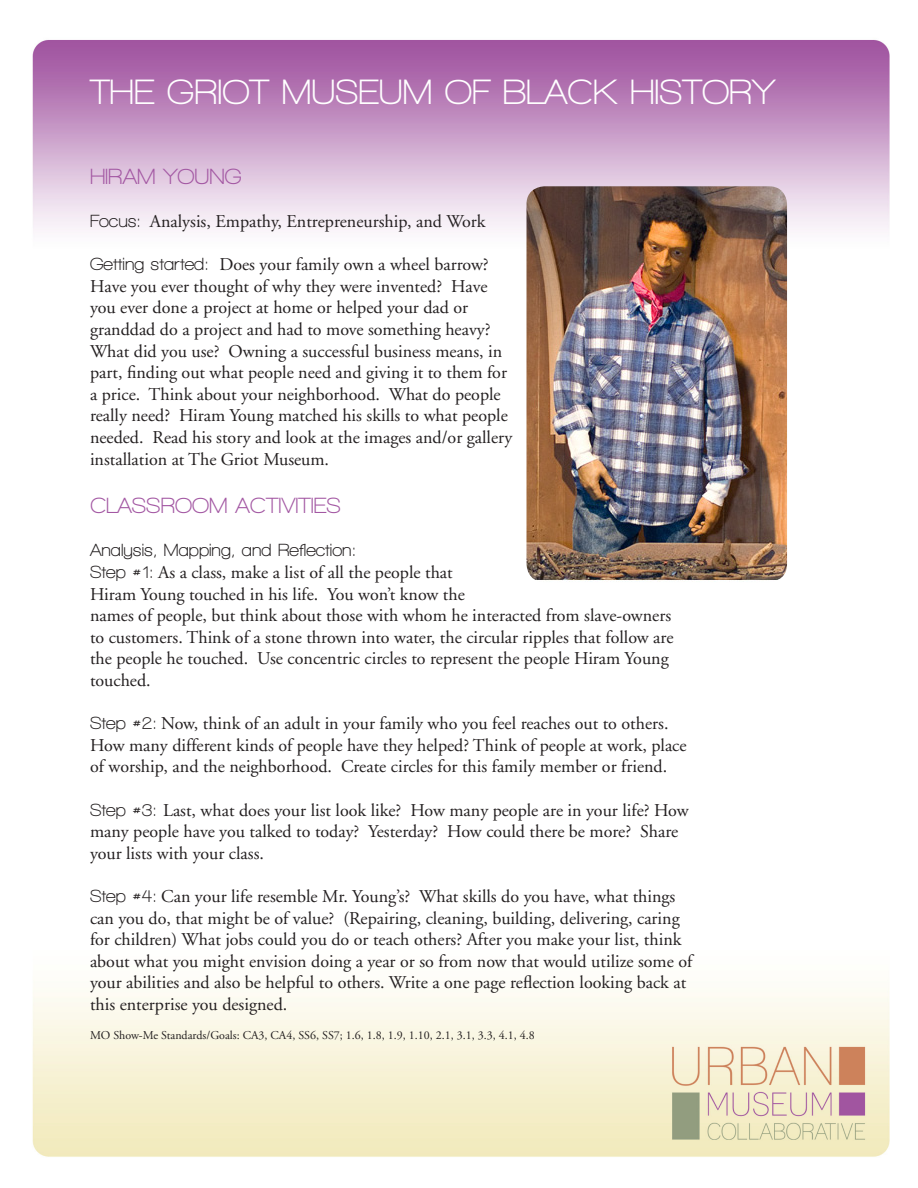
<style>
.page{position:relative;width:918px;height:1188px;background:#fff}
.page>*{position:absolute;margin:0;border:0;box-sizing:border-box;transform-origin:0 0}
.t1{font:700 36px "Walkway";color:#fff}
.t2{font:700 22.5px "Walkway";color:#a358a3}
.t3{font:18px/21.6px "Adobe Garamond";color:#231f20}
.t4{font:700 18px "Walkway";color:#231f20}
.t5{font:12px "Adobe Garamond";color:#231f20}
.s1{font-family:"Walkway";font-weight:700}
</style>
<div class="page">
<img style="left:32px;top:40px;width:858px;height:1117px">
<img style="left:526px;top:186px;width:261px;height:396px">
<p class="t1" style="left:90px;top:73px;width:686px">THE GRIOT MUSEUM OF BLACK HISTORY</p>
<p class="t2" style="left:90px;top:164px;width:153px">HIRAM YOUNG</p>
<p class="t3" style="left:90px;top:211px;width:397px"><span class="s1">Focus:</span> Analysis, Empathy, Entrepreneurship, and Work</p>
<p class="t3" style="left:90px;top:254px;width:424px"><span class="s1">Getting started:</span> Does your family own a wheel barrow?<br>Have you ever thought of why they were invented? Have you ever done a project at home or helped your dad or granddad do a project and had to move something heavy?<br>What did you use? Owning a successful business means, in part, finding out what people need and giving it to them for a price. Think about your neighborhood. What do people really need? Hiram Young matched his skills to what people needed. Read his story and look at the images and/or gallery installation at The Griot Museum.</p>
<p class="t2" style="left:90px;top:493px;width:252px">CLASSROOM ACTIVITIES</p>
<p class="t4" style="left:90px;top:541px;width:268px">Analysis, Mapping, and Reflection:</p>
<p class="t3" style="left:90px;top:562px;width:585px"><span class="s1">Step #1:</span> As a class, make a list of all the people that<br>Hiram Young touched in his life. You won’t know the<br>names of people, but think about those with whom he interacted from slave-owners to customers. Think of a stone thrown into water, the circular ripples that follow are the people he touched. Use concentric circles to represent the people Hiram Young touched.</p>
<p class="t3" style="left:90px;top:713px;width:598px"><span class="s1">Step #2:</span> Now, think of an adult in your family who you feel reaches out to others.<br>How many different kinds of people have they helped? Think of people at work, place of worship, and the neighborhood. Create circles for this family member or friend.</p>
<p class="t3" style="left:90px;top:799px;width:600px"><span class="s1">Step #3:</span> Last, what does your list look like? How many people are in your life? How many people have you talked to today? Yesterday? How could there be more? Share your lists with your class.</p>
<p class="t3" style="left:90px;top:886px;width:604px"><span class="s1">Step #4:</span> Can your life resemble Mr. Young’s? What skills do you have, what things can you do, that might be of value? (Repairing, cleaning, building, delivering, caring for children) What jobs could you do or teach others? After you make your list, think about what you might envision doing a year or so from now that would utilize some of your abilities and also be helpful to others. Write a one page reflection looking back at this enterprise you designed.</p>
<p class="t5" style="left:90px;top:1028px;width:446px">MO Show-Me Standards/Goals: CA3, CA4, SS6, SS7; 1.6, 1.8, 1.9, 1.10, 2.1, 3.1, 3.3, 4.1, 4.8</p>
</div>
